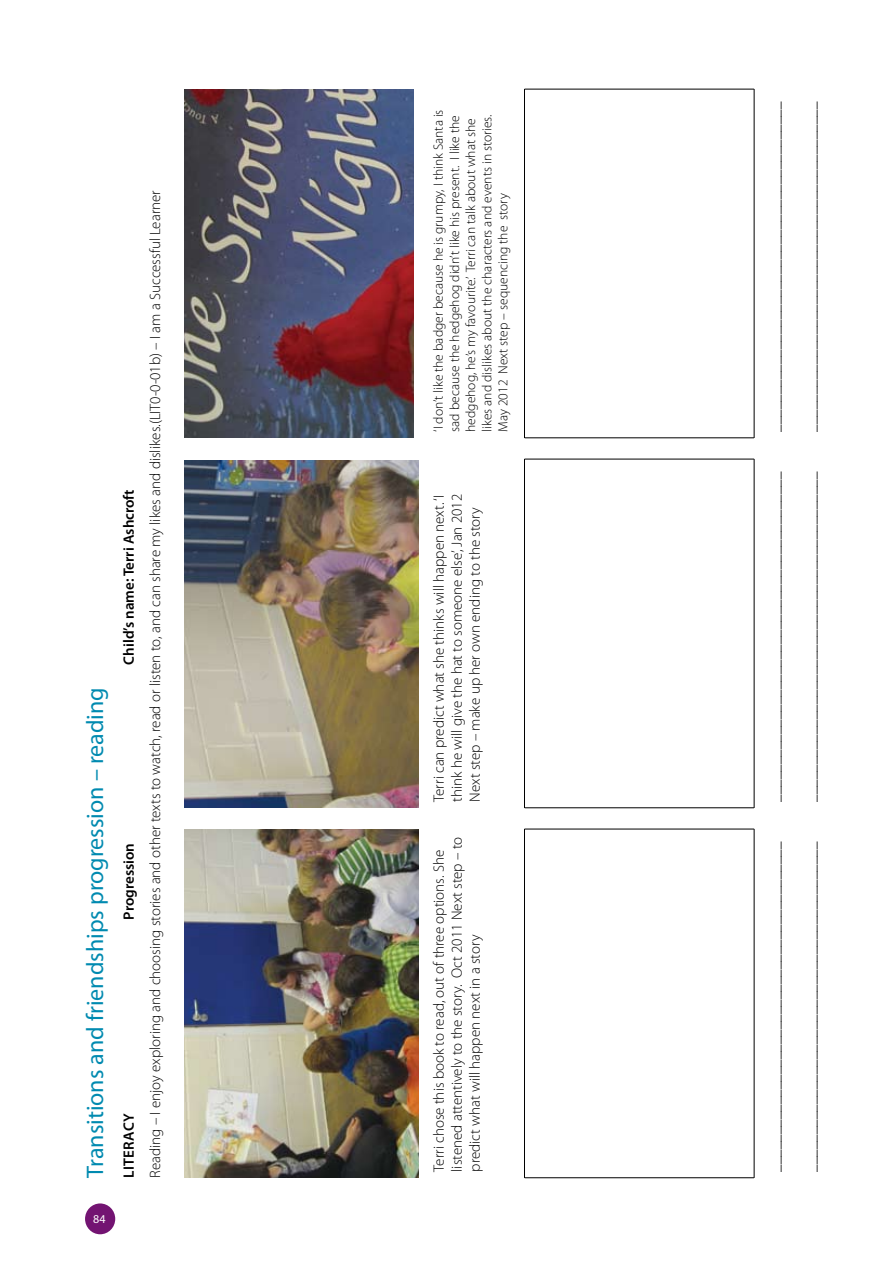
<style>
.page{position:relative;width:893px;height:1263px;background:#fff}
.page>*{position:absolute;margin:0;border:0;box-sizing:border-box;transform-origin:0 0}
.t1{font:24px "Myriad Pro";color:#008ab0}
.t2{font:300 15px/18px "Myriad Pro";color:#000}
.t3{font:600 15px "Myriad Pro";color:#000}
.t4{font:300 13.5px/16.2px "Myriad Pro";color:#000}
.t5{font:12px "Myriad Pro";color:#fff}
</style>
<div class="page">
<div style="left:85px;top:1203px;width:30px;height:31px;background:#731472;border-radius:50%"></div>
<hr style="left:524px;top:829px;width:1px;height:349px;background:#000">
<hr style="left:525px;top:1177px;width:229px;height:1px;background:#000">
<hr style="left:525px;top:829px;width:229px;height:1px;background:#000">
<hr style="left:754px;top:829px;width:1px;height:349px;background:#000">
<hr style="left:524px;top:459px;width:1px;height:349px;background:#000">
<hr style="left:525px;top:807px;width:229px;height:1px;background:#000">
<hr style="left:525px;top:459px;width:229px;height:1px;background:#000">
<hr style="left:754px;top:459px;width:1px;height:349px;background:#000">
<hr style="left:524px;top:89px;width:1px;height:349px;background:#000">
<hr style="left:525px;top:438px;width:229px;height:1px;background:#000">
<hr style="left:525px;top:89px;width:229px;height:1px;background:#000">
<hr style="left:754px;top:89px;width:1px;height:349px;background:#000">
<img style="left:184px;top:829px;width:234px;height:349px">
<img style="left:184px;top:460px;width:234px;height:348px">
<img style="left:184px;top:89px;width:230px;height:349px">
<h1 class="t1" style="left:80px;top:1178px;width:492px;rotate:-90deg">Transitions and friendships progression – reading</h1>
<p class="t5" style="left:93px;top:1211px;width:14px">84</p>
<p class="t3" style="left:119px;top:664px;width:177px;rotate:-90deg">Child’s name: Terri Ashcroft</p>
<p class="t3" style="left:119px;top:920px;width:78px;rotate:-90deg">Progression</p>
<p class="t3" style="left:119px;top:1178px;width:66px;rotate:-90deg">Literacy</p>
<p class="t2" style="left:147px;top:1178px;width:989px;rotate:-90deg">Reading – I enjoy exploring and choosing stories and other texts to watch, read or listen to, and can share my likes and dislikes.(LIT0-0-01b) – I am a Successful Learner</p>
<p class="t4" style="left:430px;top:432px;width:324px;rotate:-90deg">‘I don’t like the badger because he is grumpy, I think Santa is sad because the hedgehog didn’t like his present. I like the hedgehog, he’s my favourite.’ Terri can talk about what she likes and dislikes about the characters and events in stories.<br>May 2012 Next step – sequencing the story</p>
<p class="t2" style="left:430px;top:802px;width:309px;text-align:justify;rotate:-90deg">Terri can predict what she thinks will happen next. ‘I think he will give the hat to someone else’, Jan 2012<br>Next step – make up her own ending to the story</p>
<p class="t2" style="left:430px;top:1172px;width:337px;rotate:-90deg">Terri chose this book to read, out of three options. She listened attentively to the story. Oct 2011 Next step – to predict what will happen next in a story</p>
<p class="t3" style="left:765px;top:432px;width:332px;rotate:-90deg">____________________________________________</p>
<p class="t3" style="left:801px;top:432px;width:332px;rotate:-90deg">____________________________________________</p>
<p class="t3" style="left:765px;top:802px;width:331px;rotate:-90deg">____________________________________________</p>
<p class="t3" style="left:801px;top:802px;width:331px;rotate:-90deg">____________________________________________</p>
<p class="t3" style="left:765px;top:1172px;width:332px;rotate:-90deg">____________________________________________</p>
<p class="t3" style="left:801px;top:1172px;width:332px;rotate:-90deg">____________________________________________</p>
</div>
